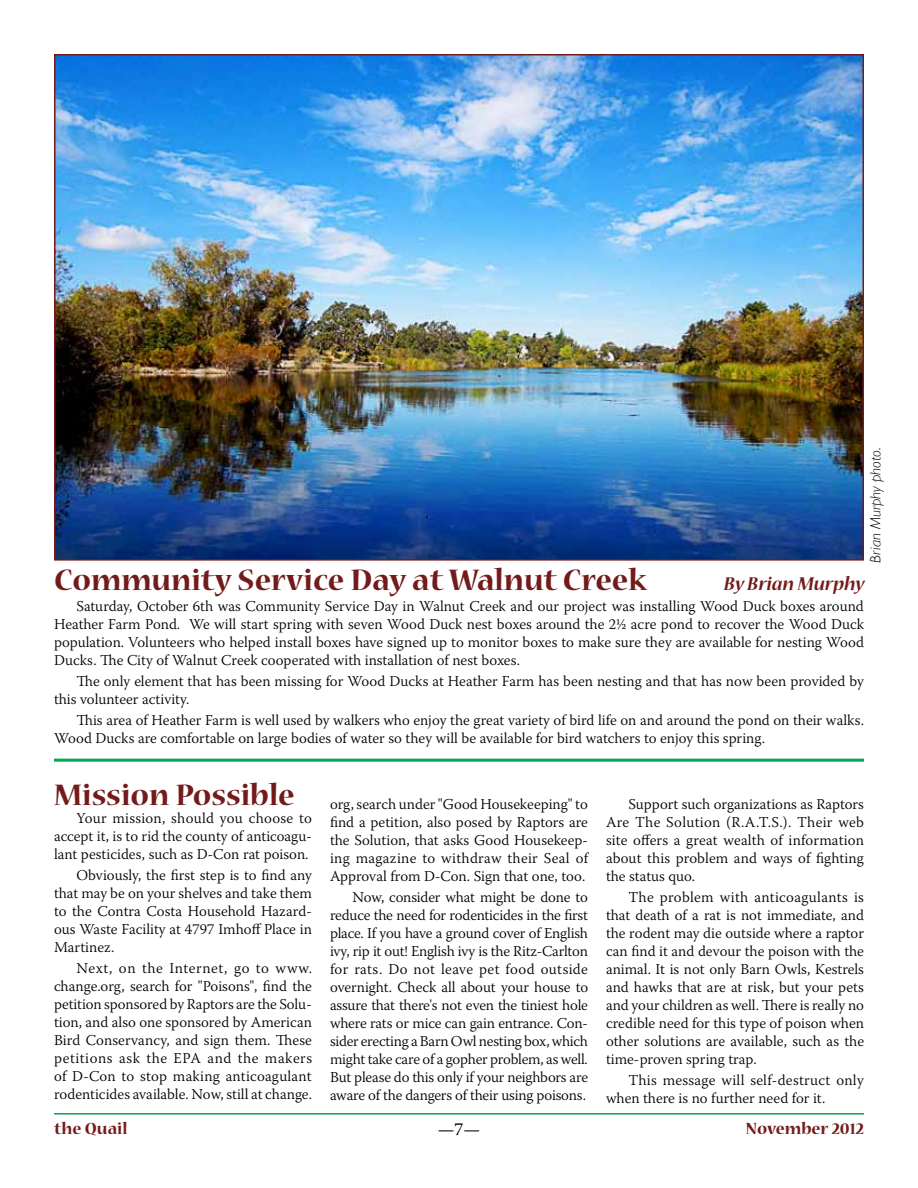
<style>
.page{position:relative;width:918px;height:1188px;background:#fff}
.page>*{position:absolute;margin:0;border:0;box-sizing:border-box;transform-origin:0 0}
.t1{font:700 33px "Nueva Std";color:#731b1b}
.t2{font:italic 700 21px "Nueva Std";color:#731b1b}
.t3{font:700 18px "Nueva Std";color:#731b1b}
.t4{font:18px "Warnock Pro";color:#000}
.t5{font:300 15px/18px "Warnock Pro";color:#000;text-align:justify}
.t6{font:italic 300 15px "Gill Sans";color:#000}
</style>
<div class="page">
<hr style="left:54px;top:1113px;width:810px;height:1px;background:#00a651">
<img style="left:57px;top:57px;width:804px;height:501px">
<hr style="left:54px;top:759px;width:810px;height:3px;background:#00a651">
<p class="t6" style="left:867px;top:562px;width:116px;rotate:-90deg">Brian Murphy photo.</p>
<h1 class="t1" style="left:54px;top:565px;width:594px">Community Service Day at Walnut Creek</h1>
<h2 class="t2" style="left:724px;top:574px;width:142px">By Brian Murphy</h2>
<p class="t5" style="left:54px;top:597px;width:812px;text-indent:22px">Saturday, October 6th was Community Service Day in Walnut Creek and our project was installing Wood Duck boxes around Heather Farm Pond. We will start spring with seven Wood Duck nest boxes around the 2½ acre pond to recover the Wood Duck population. Volunteers who helped install boxes have signed up to monitor boxes to make sure they are available for nesting Wood Ducks. The City of Walnut Creek cooperated with installation of nest boxes.</p>
<p class="t5" style="left:54px;top:672px;width:812px;text-indent:22px">The only element that has been missing for Wood Ducks at Heather Farm has been nesting and that has now been provided by this volunteer activity.</p>
<p class="t5" style="left:54px;top:711px;width:812px;text-indent:22px">This area of Heather Farm is well used by walkers who enjoy the great variety of bird life on and around the pond on their walks.<br>Wood Ducks are comfortable on large bodies of water so they will be available for bird watchers to enjoy this spring.</p>
<h1 class="t1" style="left:54px;top:780px;width:242px">Mission Possible</h1>
<p class="t5" style="left:54px;top:809px;width:259px;text-indent:22px">Your mission, should you choose to accept it, is to rid the county of anticoagu&shy;lant pesticides, such as D-Con rat poison.</p>
<p class="t5" style="left:54px;top:866px;width:260px;text-indent:22px">Obviously, the first step is to find any that may be on your shelves and take them to the Contra Costa Household Hazard&shy;ous Waste Facility at 4797 Imhoff Place in Martinez.</p>
<p class="t5" style="left:54px;top:959px;width:260px;text-indent:22px">Next, on the Internet, go to www. change.org, search for "Poisons", find the petition sponsored by Raptors are the Solu&shy;tion, and also one sponsored by American Bird Conservancy, and sign them. These petitions ask the EPA and the makers of D-Con to stop making anticoagulant rodenticides available. Now, still at change.</p>
<p class="t5" style="left:330px;top:795px;width:260px">org, search under "Good Housekeeping" to find a petition, also posed by Raptors are the Solution, that asks Good Housekeep&shy;ing magazine to withdraw their Seal of Approval from D-Con. Sign that one, too.</p>
<p class="t5" style="left:330px;top:888px;width:260px;text-indent:22px">Now, consider what might be done to reduce the need for rodenticides in the first place. If you have a ground cover of English ivy, rip it out! English ivy is the Ritz-Carlton for rats. Do not leave pet food outside overnight. Check all about your house to assure that there's not even the tiniest hole where rats or mice can gain entrance. Con&shy;sider erecting a Barn Owl nesting box, which might take care of a gopher problem, as well.<br>But please do this only if your neighbors are aware of the dangers of their using poisons.</p>
<p class="t5" style="left:606px;top:795px;width:259px;text-indent:22px">Support such organizations as Raptors Are The Solution (R.A.T.S.). Their web site offers a great wealth of information about this problem and ways of fighting the status quo.</p>
<p class="t5" style="left:606px;top:888px;width:260px;text-indent:22px">The problem with anticoagulants is that death of a rat is not immediate, and the rodent may die outside where a raptor can find it and devour the poison with the animal. It is not only Barn Owls, Kestrels and hawks that are at risk, but your pets and your children as well. There is really no credible need for this type of poison when other solutions are available, such as the time-proven spring trap.</p>
<p class="t5" style="left:606px;top:1071px;width:259px;text-indent:22px">This message will self-destruct only when there is no further need for it.</p>
<p class="t3" style="left:54px;top:1120px;width:75px">the Quail</p>
<p class="t4" style="left:438px;top:1118px;width:44px">—7—</p>
<p class="t3" style="left:746px;top:1120px;width:120px">November 2012</p>
</div>
